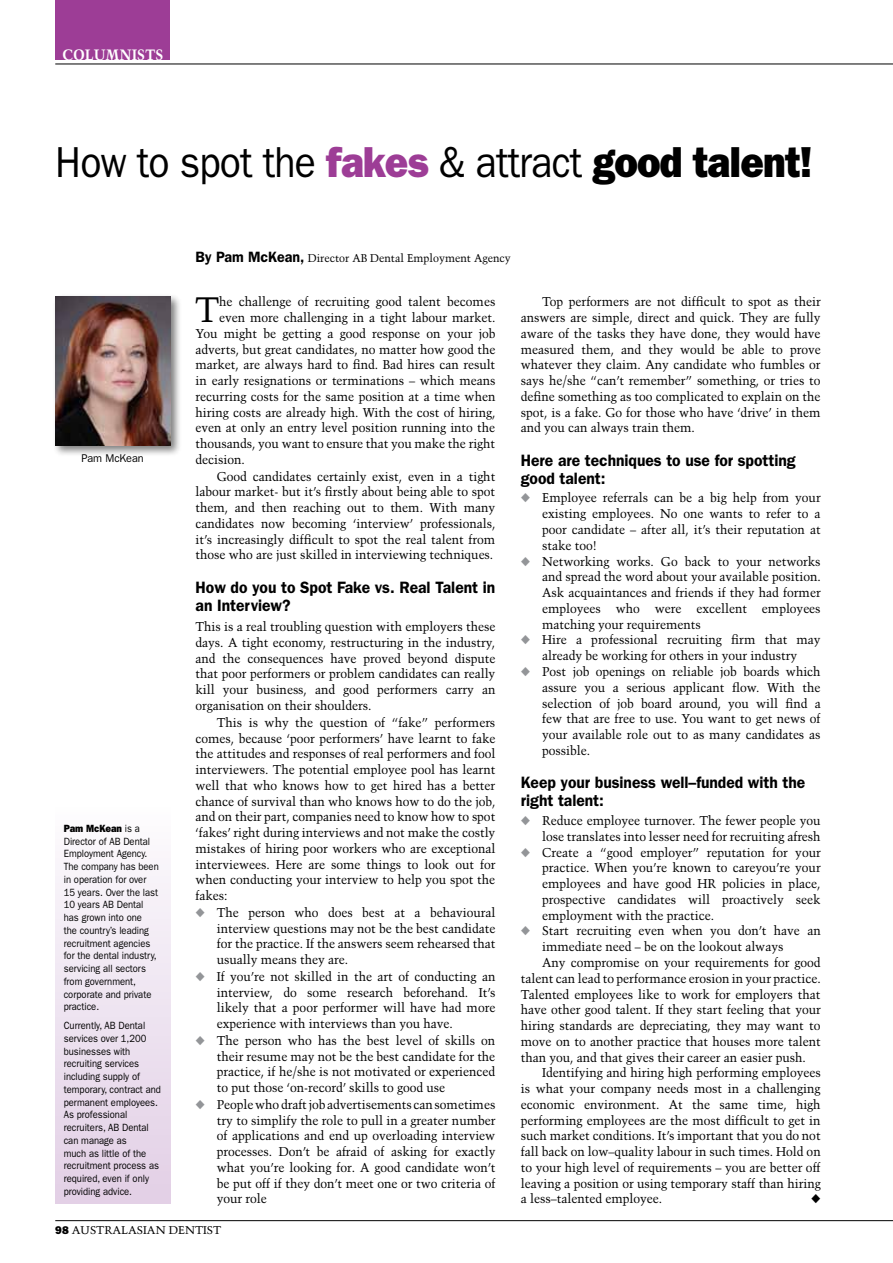
<style>
.page{position:relative;width:893px;height:1263px;background:#fff}
.page>*{position:absolute;margin:0;border:0;box-sizing:border-box;transform-origin:0 0}
.t1{font:43.5px "Franklin Gothic";letter-spacing:-.02em;color:#000;scale:.9 1}
.t2{font:35.25px "Trump Mediaeval";color:#000;scale:.95 1}
.t3{font:600 16.5px/18px "Franklin Gothic";color:#000;scale:.95 1}
.t4{font:700 15px "Trump Mediaeval";color:#fff;scale:.95 1}
.t5{font:12.75px/15.8px "Trump Mediaeval";letter-spacing:-.005em;color:#000;text-align:justify;scale:.95 1}
.t6{font:11.25px "Trump Mediaeval";color:#000;scale:.95 1}
.t7{font:11.25px "Trump Mediaeval";color:#000}
.t8{font:11.25px "Franklin Gothic";color:#000}
.t9{font:10.5px/12.8px "Franklin Gothic";color:#000;scale:.9 1}
.s1{font-weight:800;color:#9d3d96}
.s2{font-weight:800}
.s3{font-family:"Franklin Gothic";font-weight:600;font-size:15px}
.s4{color:#939598}
.s5{font-family:"Franklin Gothic";font-weight:800}
</style>
<div class="page">
<hr style="left:55px;top:64px;width:838px;height:1px;background:#000">
<hr style="left:55px;top:1220px;width:838px;height:1px;background:#000">
<div style="left:55px;top:0;width:115px;height:60px;background:#9d3d96"></div>
<div style="left:55px;top:804px;width:115px;height:399px;background:linear-gradient(to bottom,#fdfcfe,#e2cfe5)"></div>
<div style="left:52px;top:293px;width:130px;height:163px;background:#000;opacity:.5"></div>
<img style="left:55px;top:296px;width:115px;height:149px">
<p class="t4" style="left:62px;top:45px;width:108px">COLUMNISTS</p>
<p class="t4" style="left:71px;top:45px;width:89px">CATEGORY</p>
<h1 class="t1" style="left:55px;top:137px;width:843px">How to spot the <span class="s1">fakes</span> &amp; attract <span class="s2">good talent!</span></h1>
<p class="t6" style="left:196px;top:251px;width:333px"><span class="s3">By Pam McKean,</span> Director AB Dental Employment Agency</p>
<p class="t8" style="left:81px;top:452px;width:64px">Pam McKean</p>
<p class="t9" style="left:64px;top:822px;width:107px"><span class="s2">Pam McKean</span> is a<br>Director of AB Dental<br>Employment Agency.<br>The company has been in operation for over<br>15 years. Over the last<br>10 years AB Dental has grown into one<br>the country’s leading recruitment agencies for the dental industry, servicing all sectors from government, corporate and private practice.</p>
<p class="t9" style="left:64px;top:1019px;width:110px">Currently, AB Dental services over 1,200 businesses with recruiting services including supply of temporary, contract and permanent employees.<br>As professional recruiters, AB Dental can manage as<br>much as little of the recruitment process as required, even if only providing advice.</p>
<h2 class="t2" style="left:195px;top:288px;width:26px">T</h2>
<p class="t5" style="left:219px;top:294px;width:292px">he challenge of recruiting good talent becomes</p>
<p class="t5" style="left:219px;top:310px;width:292px">even more challenging in a tight labour market.</p>
<p class="t5" style="left:196px;top:325px;width:317px">You might be getting a good response on your job</p>
<p class="t5" style="left:196px;top:341px;width:317px">adverts, but great candidates, no matter how good the</p>
<p class="t5" style="left:196px;top:357px;width:317px">market, are always hard to find. Bad hires can result</p>
<p class="t5" style="left:196px;top:373px;width:317px">in early resignations or terminations – which means</p>
<p class="t5" style="left:196px;top:388px;width:317px">recurring costs for the same position at a time when</p>
<p class="t5" style="left:196px;top:404px;width:317px">hiring costs are already high. With the cost of hiring,</p>
<p class="t5" style="left:196px;top:420px;width:317px">even at only an entry level position running into the</p>
<p class="t5" style="left:196px;top:436px;width:317px">thousands, you want to ensure that you make the right</p>
<p class="t5" style="left:196px;top:451px;width:53px">decision.</p>
<p class="t5" style="left:217px;top:468px;width:295px">Good candidates certainly exist, even in a tight</p>
<p class="t5" style="left:196px;top:484px;width:317px">labour market- but it’s firstly about being able to spot</p>
<p class="t5" style="left:196px;top:500px;width:317px">them, and then reaching out to them. With many</p>
<p class="t5" style="left:196px;top:515px;width:317px">candidates now becoming ‘interview’ professionals,</p>
<p class="t5" style="left:196px;top:531px;width:317px">it’s increasingly difficult to spot the real talent from</p>
<p class="t5" style="left:196px;top:547px;width:315px">those who are just skilled in interviewing techniques.</p>
<p class="t3" style="left:196px;top:579px;width:317px">How do you to Spot Fake vs. Real Talent in an Interview?</p>
<p class="t5" style="left:196px;top:619px;width:317px">This is a real troubling question with employers these days. A tight economy, restructuring in the industry, and the consequences have proved beyond dispute that poor performers or problem candidates can really kill your business, and good performers carry an organisation on their shoulders.</p>
<p class="t5" style="left:196px;top:714px;width:317px;text-indent:21px">This is why the question of “fake” performers comes, because ‘poor performers’ have learnt to fake the attitudes and responses of real performers and fool interviewers. The potential employee pool has learnt well that who knows how to get hired has a better chance of survival than who knows how to do the job, and on their part, companies need to know how to spot ‘fakes’ right during interviews and not make the costly mistakes of hiring poor workers who are exceptional interviewees. Here are some things to look out for when conducting your interview to help you spot the fakes:</p>
<p class="t5" style="left:217px;top:904px;width:295px;text-indent:-21px"><span class="s4">◆</span> The person who does best at a behavioural interview questions may not be the best candidate for the practice. If the answers seem rehearsed that usually means they are.</p>
<p class="t5" style="left:217px;top:968px;width:295px;text-indent:-21px"><span class="s4">◆</span> If you’re not skilled in the art of conducting an interview, do some research beforehand. It’s likely that a poor performer will have had more experience with interviews than you have.</p>
<p class="t5" style="left:217px;top:1032px;width:295px;text-indent:-21px"><span class="s4">◆</span> The person who has the best level of skills on their resume may not be the best candidate for the practice, if he/she is not motivated or experienced to put those ‘on-record’ skills to good use</p>
<p class="t5" style="left:217px;top:1096px;width:295px;text-indent:-21px"><span class="s4">◆</span> People who draft job advertisements can sometimes try to simplify the role to pull in a greater number of applications and end up overloading interview processes. Don’t be afraid of asking for exactly what you’re looking for. A good candidate won’t be put off if they don’t meet one or two criteria of your role</p>
<p class="t7" style="left:55px;top:1223px;width:168px"><span class="s5">98</span> Australasian Dentist</p>
<p class="t5" style="left:521px;top:294px;width:317px;text-indent:21px">Top performers are not difficult to spot as their answers are simple, direct and quick. They are fully aware of the tasks they have done, they would have measured them, and they would be able to prove whatever they claim. Any candidate who fumbles or says he/she “can’t remember” something, or tries to define something as too complicated to explain on the spot, is a fake. Go for those who have ‘drive’ in them and you can always train them.</p>
<p class="t3" style="left:521px;top:451px;width:291px">Here are techniques to use for spotting good talent:</p>
<p class="t5" style="left:542px;top:490px;width:295px;text-indent:-21px"><span class="s4">◆</span> Employee referrals can be a big help from your existing employees. No one wants to refer to a poor candidate – after all, it’s their reputation at stake too!</p>
<p class="t5" style="left:542px;top:553px;width:295px;text-indent:-21px"><span class="s4">◆</span> Networking works. Go back to your networks and spread the word about your available position.<br>Ask acquaintances and friends if they had former employees who were excellent employees matching your requirements</p>
<p class="t5" style="left:521px;top:632px;width:317px;text-align:center"><span class="s4">◆</span> Hire a professional recruiting firm that may already be working for others in your industry</p>
<p class="t5" style="left:542px;top:664px;width:295px;text-indent:-21px"><span class="s4">◆</span> Post job openings on reliable job boards which assure you a serious applicant flow. With the selection of job board around, you will find a few that are free to use. You want to get news of your available role out to as many candidates as possible.</p>
<p class="t3" style="left:521px;top:773px;width:301px">Keep your business well–funded with the right talent:</p>
<p class="t5" style="left:521px;top:812px;width:317px;text-align:right"><span class="s4">◆</span> Reduce employee turnover. The fewer people you lose translates into lesser need for recruiting afresh</p>
<p class="t5" style="left:542px;top:844px;width:295px;text-indent:-21px"><span class="s4">◆</span> Create a “good employer” reputation for your practice. When you’re known to careyou’re your employees and have good HR policies in place, prospective candidates will proactively seek employment with the practice.</p>
<p class="t5" style="left:521px;top:923px;width:317px"><span class="s4">◆</span> Start recruiting even when you don’t have an</p>
<p class="t5" style="left:542px;top:939px;width:255px">immediate need – be on the lookout always</p>
<p class="t5" style="left:542px;top:955px;width:295px">Any compromise on your requirements for good</p>
<p class="t5" style="left:521px;top:970px;width:317px">talent can lead to performance erosion in your practice.</p>
<p class="t5" style="left:521px;top:986px;width:317px">Talented employees like to work for employers that</p>
<p class="t5" style="left:521px;top:1002px;width:317px">have other good talent. If they start feeling that your</p>
<p class="t5" style="left:521px;top:1018px;width:317px">hiring standards are depreciating, they may want to</p>
<p class="t5" style="left:521px;top:1033px;width:317px">move on to another practice that houses more talent</p>
<p class="t5" style="left:521px;top:1049px;width:301px">than you, and that gives their career an easier push.</p>
<p class="t5" style="left:542px;top:1065px;width:295px">Identifying and hiring high performing employees</p>
<p class="t5" style="left:521px;top:1081px;width:317px">is what your company needs most in a challenging</p>
<p class="t5" style="left:521px;top:1096px;width:317px">economic environment. At the same time, high</p>
<p class="t5" style="left:521px;top:1112px;width:317px">performing employees are the most difficult to get in</p>
<p class="t5" style="left:521px;top:1128px;width:317px">such market conditions. It’s important that you do not</p>
<p class="t5" style="left:521px;top:1144px;width:317px">fall back on low–quality labour in such times. Hold on</p>
<p class="t5" style="left:521px;top:1159px;width:317px">to your high level of requirements – you are better off</p>
<p class="t5" style="left:521px;top:1175px;width:317px">leaving a position or using temporary staff than hiring</p>
<p class="t5" style="left:521px;top:1191px;width:150px">a less–talented employee.</p>
</div>
